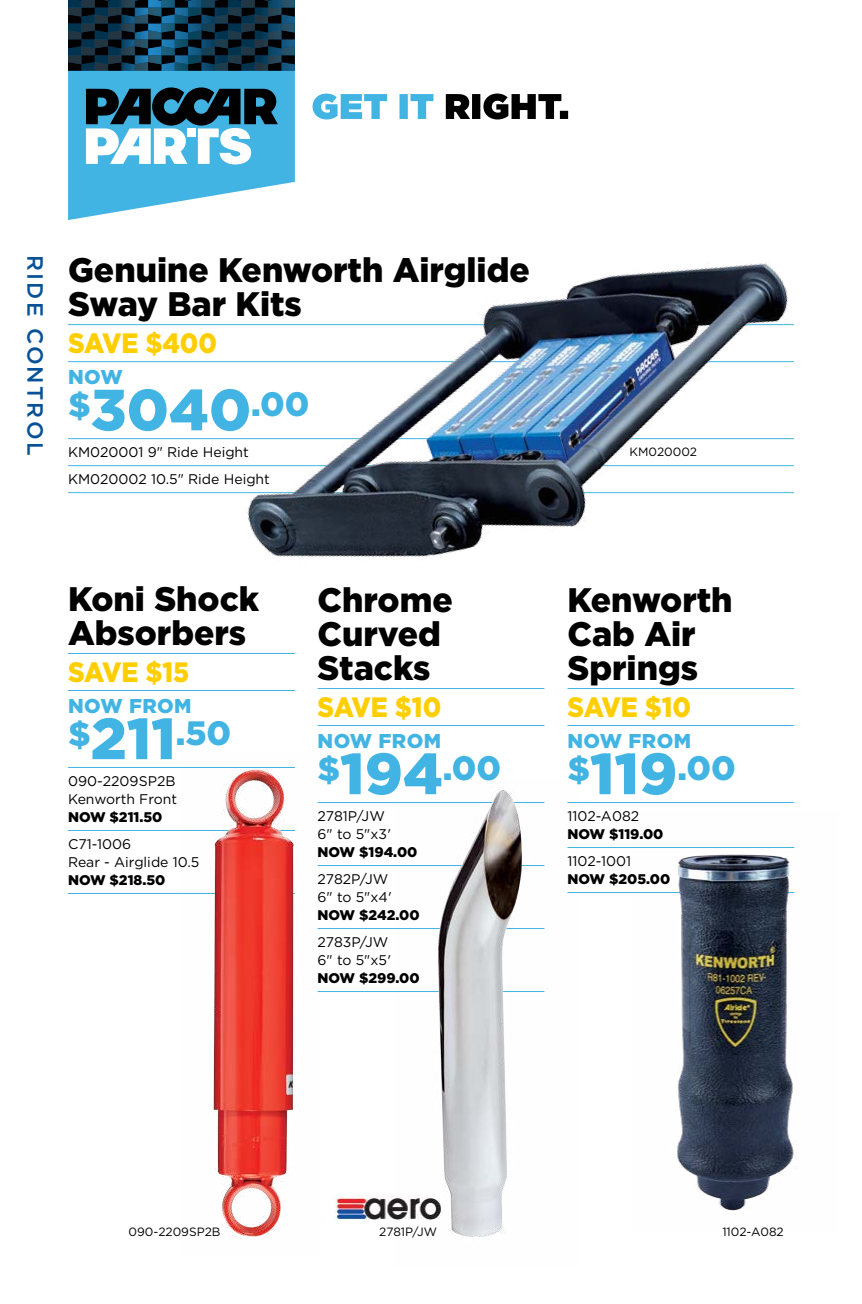
<style>
.page{position:relative;width:862px;height:1304px;background:#fff}
.page>*{position:absolute;margin:0;border:0;box-sizing:border-box;transform-origin:0 0}
.t1{font:900 34px/34px "Gotham";color:#000}
.t2{font:900 33.8px "Gotham";color:#42b4e4}
.t3{font:900 28px "Gotham";color:#ffce00;scale:.91 1}
.t4{font:500 22px "Gotham";letter-spacing:.1em;color:#065197}
.t5{font:900 20px "Gotham";letter-spacing:.02em;color:#42b4e4}
.t6{font:14px/18px "Gotham";color:#000}
.t7{font:900 14px "Gotham";color:#000}
.t8{font:12px "Gotham";color:#000}
.s1{font-size:58px}
</style>
<div class="page">
<svg style="left:68px;top:0;width:227px;height:220px;background:#417e99"></svg>
<svg style="left:446px;top:94px;width:122px;height:26px"></svg>
<svg style="left:312px;top:94px;width:121px;height:26px"></svg>
<hr style="left:68px;top:324px;width:726px;height:1px;background:#42b4e4">
<hr style="left:68px;top:361px;width:726px;height:1px;background:#42b4e4">
<hr style="left:68px;top:438px;width:726px;height:1px;background:#42b4e4">
<hr style="left:68px;top:465px;width:726px;height:1px;background:#42b4e4">
<hr style="left:68px;top:492px;width:726px;height:1px;background:#42b4e4">
<img style="left:171px;top:202px;width:623px;height:356px">
<hr style="left:68px;top:653px;width:227px;height:1px;background:#42b4e4">
<hr style="left:68px;top:690px;width:227px;height:1px;background:#42b4e4">
<hr style="left:68px;top:767px;width:227px;height:1px;background:#42b4e4">
<hr style="left:68px;top:830px;width:227px;height:1px;background:#42b4e4">
<hr style="left:68px;top:893px;width:227px;height:1px;background:#42b4e4">
<hr style="left:317px;top:688px;width:227px;height:1px;background:#42b4e4">
<hr style="left:317px;top:725px;width:227px;height:1px;background:#42b4e4">
<hr style="left:317px;top:802px;width:227px;height:1px;background:#42b4e4">
<hr style="left:317px;top:865px;width:227px;height:1px;background:#42b4e4">
<hr style="left:317px;top:928px;width:227px;height:1px;background:#42b4e4">
<hr style="left:317px;top:991px;width:227px;height:1px;background:#42b4e4">
<hr style="left:567px;top:688px;width:227px;height:1px;background:#42b4e4">
<hr style="left:567px;top:725px;width:227px;height:1px;background:#42b4e4">
<hr style="left:567px;top:802px;width:227px;height:1px;background:#42b4e4">
<hr style="left:567px;top:847px;width:227px;height:1px;background:#42b4e4">
<hr style="left:567px;top:892px;width:227px;height:1px;background:#42b4e4">
<img style="left:677px;top:847px;width:120px;height:364px">
<img style="left:213px;top:767px;width:105px;height:472px">
<img style="left:438px;top:787px;width:130px;height:450px">
<img style="left:334px;top:1195px;width:108px;height:27px">
<h3 class="t4" style="left:50px;top:255px;width:201px;rotate:90deg">RIDE CONTROL</h3>
<h1 class="t1" style="left:68px;top:253px;width:463px">Genuine Kenworth Airglide<br>Sway Bar Kits</h1>
<h3 class="t3" style="left:68px;top:324px;width:165px">SAVE $400</h3>
<h3 class="t5" style="left:68px;top:363px;width:56px">NOW</h3>
<h2 class="t2" style="left:68px;top:381px;width:243px">$<span class="s1">3040</span>.00</h2>
<p class="t6" style="left:68px;top:439px;width:203px;line-height:27px">KM020001 9" Ride Height<br>KM020002 10.5" Ride Height</p>
<p class="t8" style="left:629px;top:444px;width:69px">KM020002</p>
<h1 class="t1" style="left:68px;top:582px;width:193px">Koni Shock<br>Absorbers</h1>
<h3 class="t3" style="left:68px;top:653px;width:135px">SAVE $15</h3>
<h3 class="t5" style="left:68px;top:692px;width:125px">NOW FROM</h3>
<h2 class="t2" style="left:68px;top:710px;width:165px">$<span class="s1">211</span>.50</h2>
<p class="t6" style="left:68px;top:772px;width:111px">090-2209SP2B<br>Kenworth Front</p>
<p class="t7" style="left:68px;top:808px;width:96px">NOW $211.50</p>
<p class="t6" style="left:68px;top:835px;width:133px">C71-1006<br>Rear - Airglide 10.5</p>
<p class="t7" style="left:68px;top:871px;width:99px">NOW $218.50</p>
<h1 class="t1" style="left:317px;top:583px;width:137px">Chrome<br>Curved<br>Stacks</h1>
<h3 class="t3" style="left:317px;top:688px;width:137px">SAVE $10</h3>
<h3 class="t5" style="left:317px;top:727px;width:125px">NOW FROM</h3>
<h2 class="t2" style="left:317px;top:745px;width:185px">$<span class="s1">194</span>.00</h2>
<p class="t6" style="left:317px;top:807px;width:75px">2781P/JW<br>6" to 5"x3'</p>
<p class="t7" style="left:317px;top:843px;width:101px">NOW $194.00</p>
<p class="t6" style="left:317px;top:870px;width:76px">2782P/JW<br>6" to 5"x4'</p>
<p class="t7" style="left:317px;top:906px;width:103px">NOW $242.00</p>
<p class="t6" style="left:317px;top:933px;width:75px">2783P/JW<br>6" to 5"x5'</p>
<p class="t7" style="left:317px;top:969px;width:104px">NOW $299.00</p>
<h1 class="t1" style="left:567px;top:583px;width:167px">Kenworth<br>Cab Air<br>Springs</h1>
<h3 class="t3" style="left:567px;top:688px;width:137px">SAVE $10</h3>
<h3 class="t5" style="left:567px;top:727px;width:125px">NOW FROM</h3>
<h2 class="t2" style="left:567px;top:745px;width:170px">$<span class="s1">119</span>.00</h2>
<p class="t6" style="left:567px;top:807px;width:73px">1102-A082</p>
<p class="t7" style="left:567px;top:825px;width:97px">NOW $119.00</p>
<p class="t6" style="left:567px;top:852px;width:65px">1102-1001</p>
<p class="t7" style="left:567px;top:870px;width:104px">NOW $205.00</p>
<p class="t8" style="left:128px;top:1224px;width:94px">090-2209SP2B</p>
<p class="t8" style="left:379px;top:1224px;width:59px">2781P/JW</p>
<p class="t8" style="left:722px;top:1224px;width:63px">1102-A082</p>
</div>
